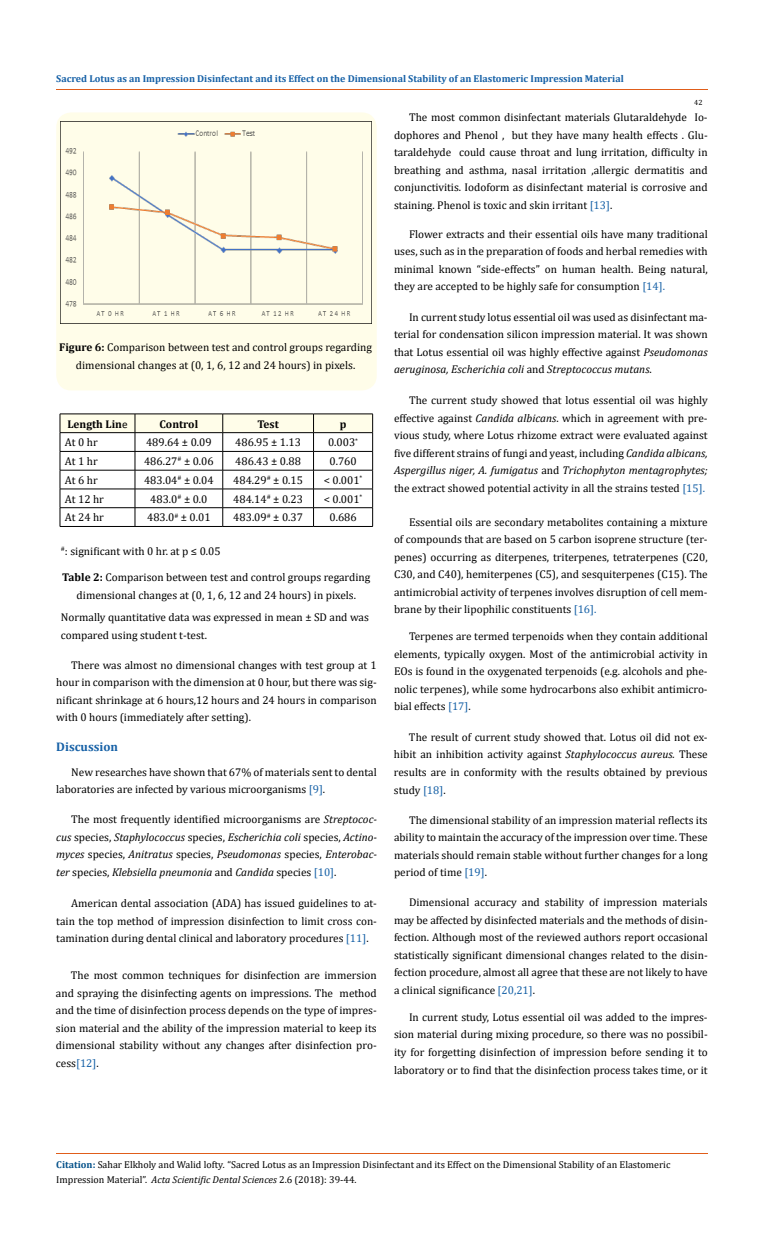
<style>
.page{position:relative;width:764px;height:1247px;background:#fff}
.page>*{position:absolute;margin:0;border:0;box-sizing:border-box;transform-origin:0 0}
.t1{font:700 12.5px "Cambria";color:#1560a6}
.t2{font:11.25px/17.5px "Cambria";color:#000;text-align:justify}
.t3{font:italic 11.25px/17.5px "Cambria";color:#000;text-align:justify}
.t4{font:700 11.25px "Cambria";color:#000}
.t5{font:10px/15px "Cambria";color:#000}
.t6{font:700 10px "Cambria";color:#1560a6}
.t7{font:7.5px "Cambria";color:#000}
.s1{font-weight:700}
.s2{font-family:"Calibri";font-weight:400}
.s3{color:#1560a6}
.s4{font-style:normal}
.s5{font-style:normal;color:#1560a6}
.s6{font-style:italic}
.s7{font-weight:700;color:#035089}
</style>
<div class="page">
<div style="left:56px;top:112px;width:321px;height:278px;background:#fffde9;border-radius:15px"></div>
<img style="left:60px;top:121px;width:312px;height:202px">
<hr style="left:60px;top:413px;width:75px;height:1px;background:#000">
<hr style="left:135px;top:413px;width:88px;height:1px;background:#000">
<hr style="left:223px;top:413px;width:90px;height:1px;background:#000">
<hr style="left:313px;top:413px;width:60px;height:1px;background:#000">
<svg style="left:60px;top:414px;width:313px;height:112px"></svg>
<hr style="left:60px;top:526px;width:75px;height:1px;background:#000">
<hr style="left:135px;top:526px;width:88px;height:1px;background:#000">
<hr style="left:223px;top:526px;width:90px;height:1px;background:#000">
<hr style="left:313px;top:526px;width:60px;height:1px;background:#000">
<hr style="left:56px;top:90px;width:652px;height:1px;background:#e05d1a">
<hr style="left:56px;top:1153px;width:652px;height:1px;background:#e05d1a">
<p class="t6" style="left:56px;top:71px;width:569px">Sacred Lotus as an Impression Disinfectant and its Effect on the Dimensional Stability of an Elastomeric Impression Material</p>
<p class="t7" style="left:694px;top:98px;width:10px">42</p>
<p class="t2" style="left:59px;top:338px;width:314px;text-align:center"><span class="s1">Figure 6:</span> Comparison between test and control groups regarding dimensional changes at (0, 1, 6, 12 and 24 hours) in pixels.</p>
<p class="t4" style="left:67px;top:416px;width:62px">Length Lin<span class="s2">e</span></p>
<p class="t4" style="left:160px;top:416px;width:40px">Control</p>
<p class="t4" style="left:257px;top:416px;width:23px">Test</p>
<p class="t4" style="left:340px;top:416px;width:8px">p</p>
<p class="t2" style="left:65px;top:434px;width:34px">At 0 hr</p>
<p class="t2" style="left:146px;top:434px;width:67px">489.64 ± 0.09</p>
<p class="t2" style="left:235px;top:434px;width:67px">486.95 ± 1.13</p>
<p class="t2" style="left:328px;top:434px;width:32px">0.003<sup>*</sup></p>
<p class="t2" style="left:65px;top:452px;width:34px">At 1 hr</p>
<p class="t2" style="left:144px;top:452px;width:71px">486.27<sup>#</sup> ± 0.06</p>
<p class="t2" style="left:235px;top:452px;width:67px">486.43 ± 0.88</p>
<p class="t2" style="left:329px;top:452px;width:29px">0.760</p>
<p class="t2" style="left:65px;top:471px;width:34px">At 6 hr</p>
<p class="t2" style="left:144px;top:471px;width:71px">483.04<sup>#</sup> ± 0.04</p>
<p class="t2" style="left:233px;top:471px;width:71px">484.29<sup>#</sup> ± 0.15</p>
<p class="t2" style="left:324px;top:471px;width:40px">&lt; 0.001<sup>*</sup></p>
<p class="t2" style="left:65px;top:490px;width:40px">At 12 hr</p>
<p class="t2" style="left:150px;top:490px;width:59px">483.0<sup>#</sup> ± 0.0</p>
<p class="t2" style="left:233px;top:490px;width:71px">484.14<sup>#</sup> ± 0.23</p>
<p class="t2" style="left:324px;top:490px;width:40px">&lt; 0.001<sup>*</sup></p>
<p class="t2" style="left:65px;top:509px;width:40px">At 24 hr</p>
<p class="t2" style="left:147px;top:509px;width:65px">483.0<sup>#</sup> ± 0.01</p>
<p class="t2" style="left:233px;top:509px;width:71px">483.09<sup>#</sup> ± 0.37</p>
<p class="t2" style="left:329px;top:509px;width:29px">0.686</p>
<p class="t2" style="left:61px;top:542px;width:161px"><sup>#</sup>: significant with 0 hr. at p ≤ 0.05</p>
<p class="t2" style="left:62px;top:568px;width:309px;text-align:center"><span class="s1">Table 2:</span> Comparison between test and control groups regarding dimensional changes at (0, 1, 6, 12 and 24 hours) in pixels.</p>
<p class="t2" style="left:61px;top:608px;width:309px">Normally quantitative data was expressed in mean ± SD and was compared using student t-test.</p>
<p class="t2" style="left:56px;top:656px;width:322px;text-indent:15px">There was almost no dimensional changes with test group at 1 hour in comparison with the dimension at 0 hour, but there was sig&shy;nificant shrinkage at 6 hours,12 hours and 24 hours in comparison with 0 hours (immediately after setting).</p>
<p class="t1" style="left:56px;top:738px;width:63px">Discussion</p>
<p class="t2" style="left:56px;top:763px;width:322px;text-indent:15px">New researches have shown that 67% of materials sent to dental laboratories are infected by various microorganisms <span class="s3">[9]</span>.</p>
<p class="t3" style="left:56px;top:810px;width:322px;text-indent:15px"><span class="s4">The most frequently identified microorganisms are</span> Streptococ&shy;cus <span class="s4">species,</span> Staphylococcus <span class="s4">species,</span> Escherichia coli <span class="s4">species,</span> Actino&shy;myces <span class="s4">species,</span> Anitratus <span class="s4">species,</span> Pseudomonas <span class="s4">species,</span> Enterobac&shy;ter <span class="s4">species,</span> Klebsiella pneumonia <span class="s4">and</span> Candida <span class="s4">species</span> <span class="s5">[10]</span><span class="s4">.</span></p>
<p class="t2" style="left:56px;top:894px;width:322px;text-indent:15px">American dental association (ADA) has issued guidelines to at&shy;tain the top method of impression disinfection to limit cross con&shy;tamination during dental clinical and laboratory procedures <span class="s3">[11]</span>.</p>
<p class="t2" style="left:56px;top:966px;width:322px;text-indent:15px">The most common techniques for disinfection are immersion and spraying the disinfecting agents on impressions. The method and the time of disinfection process depends on the type of impres&shy;sion material and the ability of the impression material to keep its dimensional stability without any changes after disinfection pro&shy;cess<span class="s3">[12]</span>.</p>
<p class="t2" style="left:394px;top:108px;width:315px;text-indent:15px">The most common disinfectant materials Glutaraldehyde Io&shy;dophores and Phenol , but they have many health effects . Glu&shy;taraldehyde could cause throat and lung irritation, difficulty in breathing and asthma, nasal irritation ,allergic dermatitis and conjunctivitis. Iodoform as disinfectant material is corrosive and staining. Phenol is toxic and skin irritant <span class="s3">[13]</span>.</p>
<p class="t2" style="left:394px;top:225px;width:315px;text-indent:15px">Flower extracts and their essential oils have many traditional uses, such as in the preparation of foods and herbal remedies with minimal known “side-effects” on human health. Being natural, they are accepted to be highly safe for consumption <span class="s3">[14].</span></p>
<p class="t2" style="left:394px;top:308px;width:315px;text-indent:15px">In current study lotus essential oil was used as disinfectant ma&shy;terial for condensation silicon impression material. It was shown that Lotus essential oil was highly effective against <span class="s6">Pseudomonas aeruginosa, Escherichia coli</span> and <span class="s6">Streptococcus mutans</span>.</p>
<p class="t2" style="left:394px;top:391px;width:315px;text-indent:15px">The current study showed that lotus essential oil was highly effective against <span class="s6">Candida albicans</span>. which in agreement with pre&shy;vious study, where Lotus rhizome extract were evaluated against five different strains of fungi and yeast, including <span class="s6">Candida albicans, Aspergillus niger, A. fumigatus</span> and <span class="s6">Trichophyton mentagrophytes; </span>the extract showed potential activity in all the strains tested <span class="s3">[15].</span></p>
<p class="t2" style="left:394px;top:513px;width:315px;text-indent:15px">Essential oils are secondary metabolites containing a mixture of compounds that are based on 5 carbon isoprene structure (ter&shy;penes) occurring as diterpenes, triterpenes, tetraterpenes (C20, C30, and C40), hemiterpenes (C5), and sesquiterpenes (C15). The antimicrobial activity of terpenes involves disruption of cell mem&shy;brane by their lipophilic constituents <span class="s3">[16].</span></p>
<p class="t2" style="left:394px;top:627px;width:315px;text-indent:15px">Terpenes are termed terpenoids when they contain additional elements, typically oxygen. Most of the antimicrobial activity in EOs is found in the oxygenated terpenoids (e.g. alcohols and phe&shy;nolic terpenes), while some hydrocarbons also exhibit antimicro&shy;bial effects <span class="s3">[17]</span>.</p>
<p class="t2" style="left:394px;top:728px;width:315px;text-indent:15px">The result of current study showed that. Lotus oil did not ex&shy;hibit an inhibition activity against <span class="s6">Staphylococcus aureus.</span> These results are in conformity with the results obtained by previous study <span class="s3">[18]</span>.</p>
<p class="t2" style="left:394px;top:811px;width:315px;text-indent:15px">The dimensional stability of an impression material reflects its ability to maintain the accuracy of the impression over time. These materials should remain stable without further changes for a long period of time <span class="s3">[19]</span>.</p>
<p class="t2" style="left:394px;top:893px;width:315px;text-indent:15px">Dimensional accuracy and stability of impression materials may be affected by disinfected materials and the methods of disin&shy;fection. Although most of the reviewed authors report occasional statistically significant dimensional changes related to the disin&shy;fection procedure, almost all agree that these are not likely to have a clinical significance <span class="s3">[20,21]</span>.</p>
<p class="t2" style="left:394px;top:1008px;width:315px;text-indent:15px">In current study, Lotus essential oil was added to the impres&shy;sion material during mixing procedure, so there was no possibil&shy;ity for forgetting disinfection of impression before sending it to laboratory or to find that the disinfection process takes time, or it</p>
<p class="t5" style="left:56px;top:1156px;width:615px"><span class="s7">Citation:</span> Sahar Elkholy and Walid lofty<span class="s6">.</span> “Sacred Lotus as an Impression Disinfectant and its Effect on the Dimensional Stability of an Elastomeric<br>Impression Material”. <span class="s6">Acta Scientific Dental Sciences</span> 2.6 (2018): 39-44.</p>
</div>
